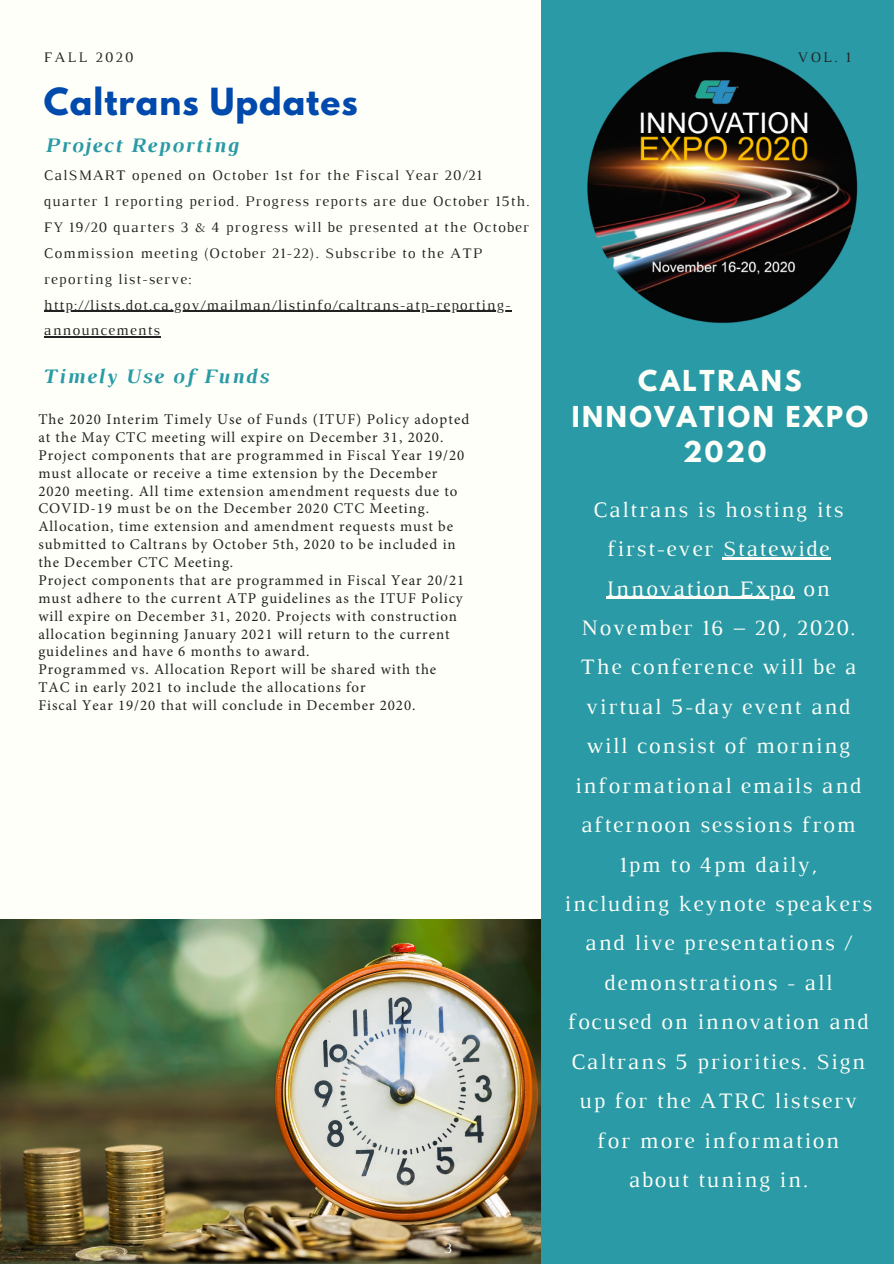
<style>
.page{position:relative;width:894px;height:1264px;background:#fff}
.page>*{position:absolute;margin:0;border:0;box-sizing:border-box;transform-origin:0 0}
.t1{font:700 33.15px "League Spartan";letter-spacing:.03em;color:#004aad}
.t2{font:700 25.5px/35.5px "League Spartan";letter-spacing:.1em;color:#fffff9;text-align:center}
.t3{font:22.5px/39.5px "Luthier";letter-spacing:.07em;color:#fffff9;text-align:center}
.t4{font:italic 700 21px "Luthier";letter-spacing:.07em;color:#2a9ba6}
.t5{font:14.85px/17.9px "Minion Pro";letter-spacing:.06em;color:#222}
.t6{font:14.85px/26px "Luthier";letter-spacing:.07em;color:#222}
.t7{font:14.85px "Luthier";letter-spacing:.14em;color:#222}
.t8{font:14.85px "Luthier";color:#fff}
</style>
<div class="page">
<div style="left:0;top:0;width:893px;height:1263px;background:#fffff9"></div>
<img style="left:0;top:920px;width:541px;height:343px">
<div style="left:541px;top:0;width:352px;height:1263px;background:#2a9ba6"></div>
<hr style="left:44px;top:310px;width:467px;height:2px;background:#222">
<hr style="left:606px;top:596px;width:189px;height:3px;background:#fffff9">
<hr style="left:44px;top:336px;width:117px;height:2px;background:#222">
<hr style="left:722px;top:557px;width:108px;height:2px;background:#fffff9">
<img style="left:587px;top:51px;width:271px;height:272px">
<p class="t7" style="left:44px;top:52px;width:91px">FALL 2020</p>
<h2 class="t1" style="left:44px;top:85px;width:315px">Caltrans Updates</h2>
<p class="t4" style="left:44px;top:138px;width:195px">Project Reporting</p>
<p class="t6" style="left:44px;top:163px;width:487px">CalSMART opened on October 1st for the Fiscal Year 20/21 quarter 1 reporting period. Progress reports are due October 15th.<br>FY 19/20 quarters 3 &amp; 4 progress will be presented at the October Commission meeting (October 21-22). Subscribe to the ATP reporting list-serve: http://lists.dot.ca.gov/mailman/listinfo/caltrans-atp-reporting&shy;announcements</p>
<p class="t4" style="left:41px;top:369px;width:228px">Timely Use of Funds</p>
<p class="t5" style="left:38px;top:410px;width:432px">The 2020 Interim Timely Use of Funds (ITUF) Policy adopted at the May CTC meeting will expire on December 31, 2020.<br>Project components that are programmed in Fiscal Year 19/20 must allocate or receive a time extension by the December 2020 meeting. All time extension amendment requests due to COVID-19 must be on the December 2020 CTC Meeting.<br>Allocation, time extension and amendment requests must be submitted to Caltrans by October 5th, 2020 to be included in the December CTC Meeting.<br>Project components that are programmed in Fiscal Year 20/21 must adhere to the current ATP guidelines as the ITUF Policy will expire on December 31, 2020. Projects with construction allocation beginning January 2021 will return to the current guidelines and have 6 months to award.<br>Programmed vs. Allocation Report will be shared with the TAC in early 2021 to include the allocations for<br>Fiscal Year 19/20 that will conclude in December 2020.</p>
<p class="t8" style="left:444px;top:1243px;width:10px">3</p>
<p class="t6" style="left:797px;top:45px;width:55px">VOL. 1</p>
<h2 class="t2" style="left:571px;top:366px;width:298px">CALTRANS<br>INNOVATION EXPO<br>2020</h2>
<p class="t3" style="left:564px;top:491px;width:309px">Caltrans is hosting its first-ever Statewide<br>Innovation Expo on<br>November 16 – 20, 2020.<br>The conference will be a virtual 5-day event and will consist of morning informational emails and afternoon sessions from<br>1pm to 4pm daily, including keynote speakers and live presentations / demonstrations - all focused on innovation and<br>Caltrans 5 priorities. Sign up for the ATRC listserv for more information about tuning in.</p>
</div>
